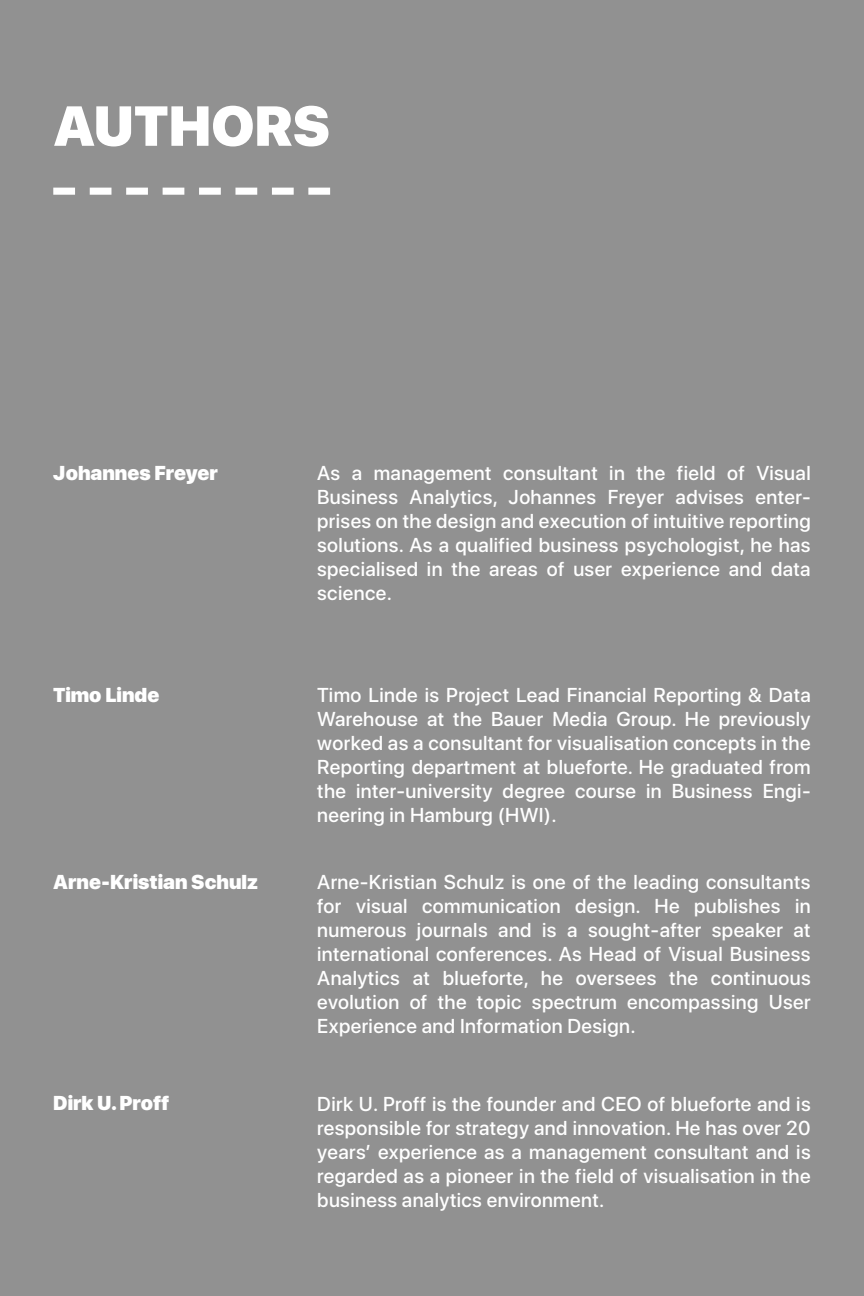
<style>
.page{position:relative;width:864px;height:1296px;background:#919191}
.page>*{position:absolute;margin:0;border:0;box-sizing:border-box;transform-origin:0 0}
.CHAPTER{font:900 56px "SF Pro Display";color:#fff}
.t1{font:500 20px/24px "SF Pro Display";letter-spacing:.02em;color:#fff;text-align:justify}
.QUESTION_white{font:900 20px "SF Pro Display";color:#fff}
</style>
<div class="page">
<svg style="left:53px;top:188px;width:277px;height:7px"></svg>
<p class="CHAPTER" style="left:53px;top:94px;width:278px">AUTHORS</p>
<p class="QUESTION_white" style="left:53px;top:462px;width:166px">Johannes Freyer</p>
<p class="t1" style="left:317px;top:462px;width:495px">As a management consultant in the field of Visual Business Analytics, Johannes Freyer advises enter&shy;prises on the design and execution of intuitive reporting solutions. As a qualified business psychologist, he has specialised in the areas of user experience and data science.</p>
<p class="QUESTION_white" style="left:53px;top:683px;width:108px">Timo Linde</p>
<p class="t1" style="left:317px;top:684px;width:495px">Timo Linde is Project Lead Financial Reporting &amp; Data Warehouse at the Bauer Media Group. He previously worked as a consultant for visualisation concepts in the Reporting department at blueforte. He graduated from the inter-university degree course in Business Engi&shy;neering in Hamburg (HWI).</p>
<p class="QUESTION_white" style="left:53px;top:870px;width:206px">Arne-Kristian Schulz</p>
<p class="t1" style="left:317px;top:870px;width:495px">Arne-Kristian Schulz is one of the leading consultants for visual communication design. He publishes in numerous journals and is a sought-after speaker at international conferences. As Head of Visual Business Analytics at blueforte, he oversees the continuous evolution of the topic spectrum encompassing User Experience and Information Design.</p>
<p class="QUESTION_white" style="left:53px;top:1091px;width:118px">Dirk U. Proff</p>
<p class="t1" style="left:317px;top:1093px;width:495px">Dirk U. Proff is the founder and CEO of blueforte and is responsible for strategy and innovation. He has over 20 years’ experience as a management consultant and is regarded as a pioneer in the field of visualisation in the business analytics environment.</p>
</div>
